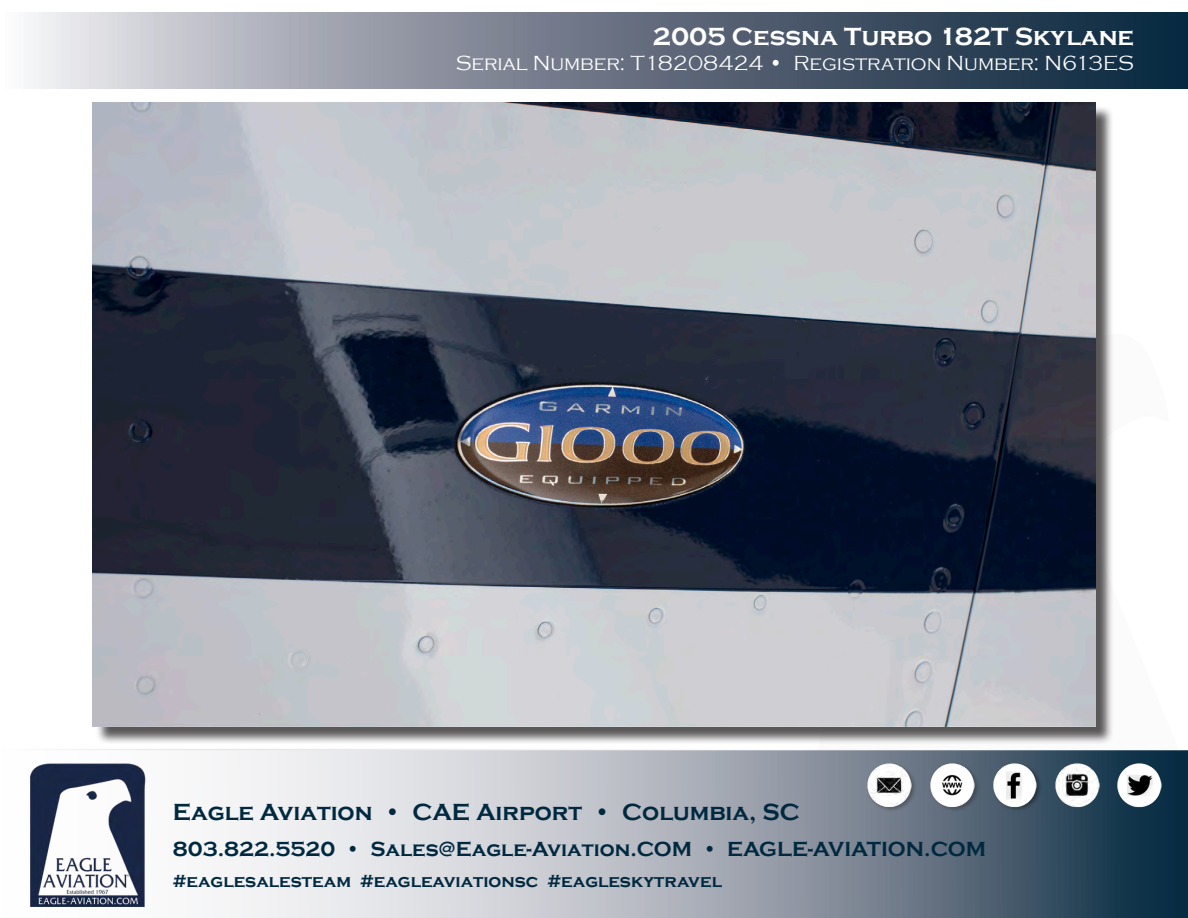
<style>
.page{position:relative;width:1188px;height:918px;background:#fff}
.page>*{position:absolute;margin:0;border:0;box-sizing:border-box;transform-origin:0 0}
.t1{font:700 25.5px "Copperplate Gothic";color:#fff}
.t2{font:700 24px "Copperplate Gothic";color:#002940}
.t3{font:700 21px "Copperplate Gothic";color:#002940}
.t4{font:300 21px "Copperplate Gothic";color:#fff}
.t5{font:700 18px "Copperplate Gothic";color:#002940}
</style>
<div class="page">
<svg style="left:30px;top:749px;width:1158px;height:169px"></svg>
<svg style="left:28px;top:12px;width:1160px;height:77px;background:#707b8a"></svg>
<div style="left:867px;top:762px;width:50px;height:50px;background:#231f20;opacity:.36"></div>
<img style="left:866px;top:763px;width:45px;height:44px">
<div style="left:930px;top:762px;width:50px;height:50px;background:#231f20;opacity:.36"></div>
<img style="left:930px;top:763px;width:45px;height:44px">
<div style="left:993px;top:762px;width:50px;height:50px;background:#000;opacity:.36"></div>
<img style="left:992px;top:763px;width:45px;height:44px">
<img style="left:1055px;top:763px;width:44px;height:44px">
<img style="left:1117px;top:763px;width:45px;height:44px">
<img style="left:30px;top:763px;width:115px;height:143px">
<div style="left:95px;top:105px;width:1019px;height:640px;background:#231f20;opacity:.75"></div>
<img style="left:93px;top:103px;width:1002px;height:623px">
<p class="t1" style="left:653px;top:23px;width:483px">2005 Cessna Turbo 182T Skylane</p>
<p class="t4" style="left:456px;top:52px;width:680px">Serial Number: T18208424 • Registration Number: N613ES</p>
<p class="t2" style="left:173px;top:799px;width:629px">Eagle Aviation • CAE Airport • Columbia, SC</p>
<p class="t3" style="left:173px;top:837px;width:815px">803.822.5520 • Sales@Eagle-Aviation.COM • EAGLE-AVIATION.COM</p>
<p class="t5" style="left:173px;top:871px;width:551px">#eaglesalesteam #eagleaviationsc #eagleskytravel</p>
</div>
